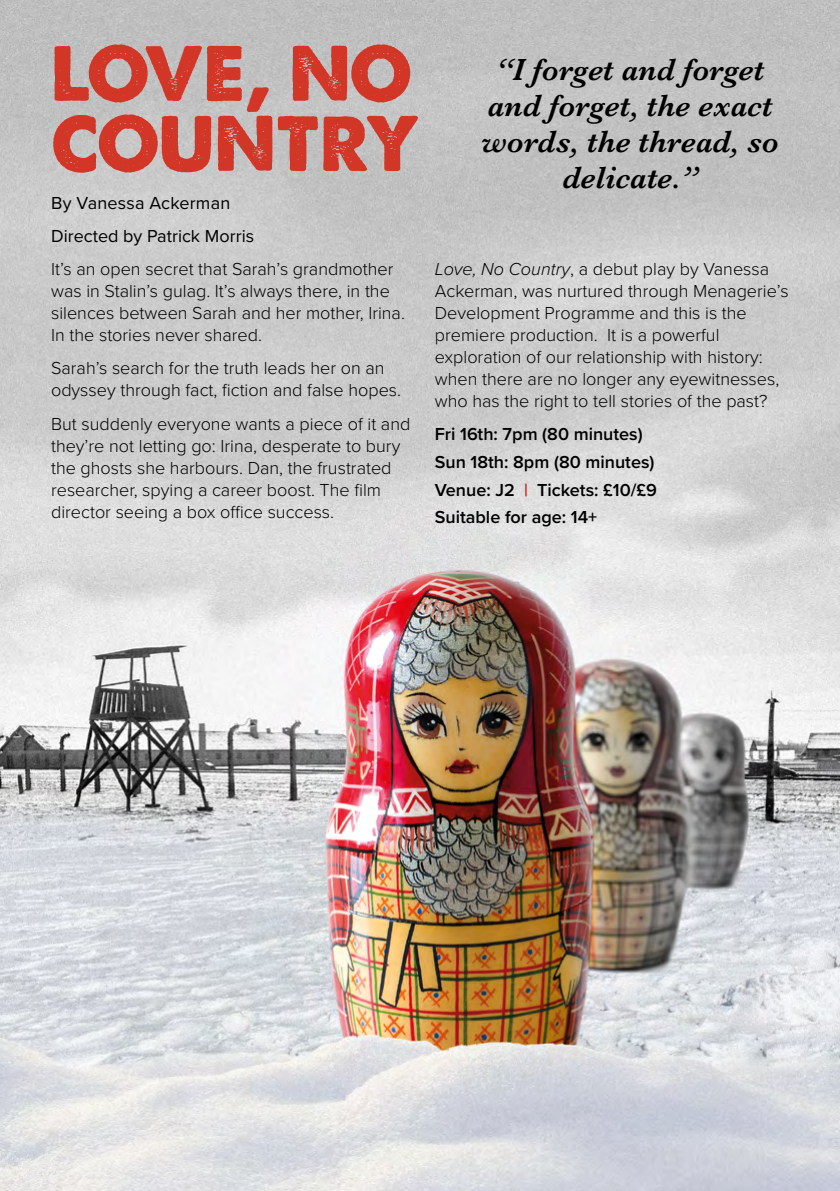
<style>
.page{position:relative;width:840px;height:1191px;background:#fff}
.page>*{position:absolute;margin:0;border:0;box-sizing:border-box;transform-origin:0 0}
.t1{font:74px/70px "A Loveof Thunder";color:#d23627}
.t2{font:italic 600 31.6px/36px "Baskerville";color:#000;text-align:center}
.t3{font:300 18px/22px "Proxima Nova";color:#000}
.t4{font:600 18px/27.6px "Proxima Nova";color:#000}
.t5{font:18px/33.4px "Proxima Nova";color:#000}
.s1{font-style:italic}
.s2{color:#cd1719}
</style>
<div class="page">
<img style="left:0;top:0;width:839px;height:1191px">
<h1 class="t1" style="left:51px;top:38px;width:370px">LOVE, NO<br>COUNTRY</h1>
<p class="t5" style="left:51px;top:185px;width:204px">By Vanessa Ackerman<br>Directed by Patrick Morris</p>
<p class="t3" style="left:51px;top:257px;width:355px">It’s an open secret that Sarah’s grandmother was in Stalin’s gulag. It’s always there, in the silences between Sarah and her mother, Irina.<br>In the stories never shared.</p>
<p class="t3" style="left:51px;top:356px;width:351px">Sarah’s search for the truth leads her on an odyssey through fact, fiction and false hopes.</p>
<p class="t3" style="left:51px;top:412px;width:360px">But suddenly everyone wants a piece of it and they’re not letting go: Irina, desperate to bury the ghosts she harbours. Dan, the frustrated researcher, spying a career boost. The film director seeing a box office success.</p>
<h2 class="t2" style="left:481px;top:51px;width:299px">“I forget and forget and forget, the exact words, the thread, so delicate.”</h2>
<p class="t3" style="left:434px;top:257px;width:355px"><span class="s1">Love, No Country</span>, a debut play by Vanessa Ackerman, was nurtured through Menagerie’s Development Programme and this is the premiere production. It is a powerful exploration of our relationship with history: when there are no longer any eyewitnesses, who has the right to tell stories of the past?</p>
<p class="t4" style="left:434px;top:420px;width:223px">Fri 16th: 7pm (80 minutes)<br>Sun 18th: 8pm (80 minutes)<br>Venue: J2 <span class="s2">|</span> Tickets: £10/£9<br>Suitable for age: 14+</p>
</div>
